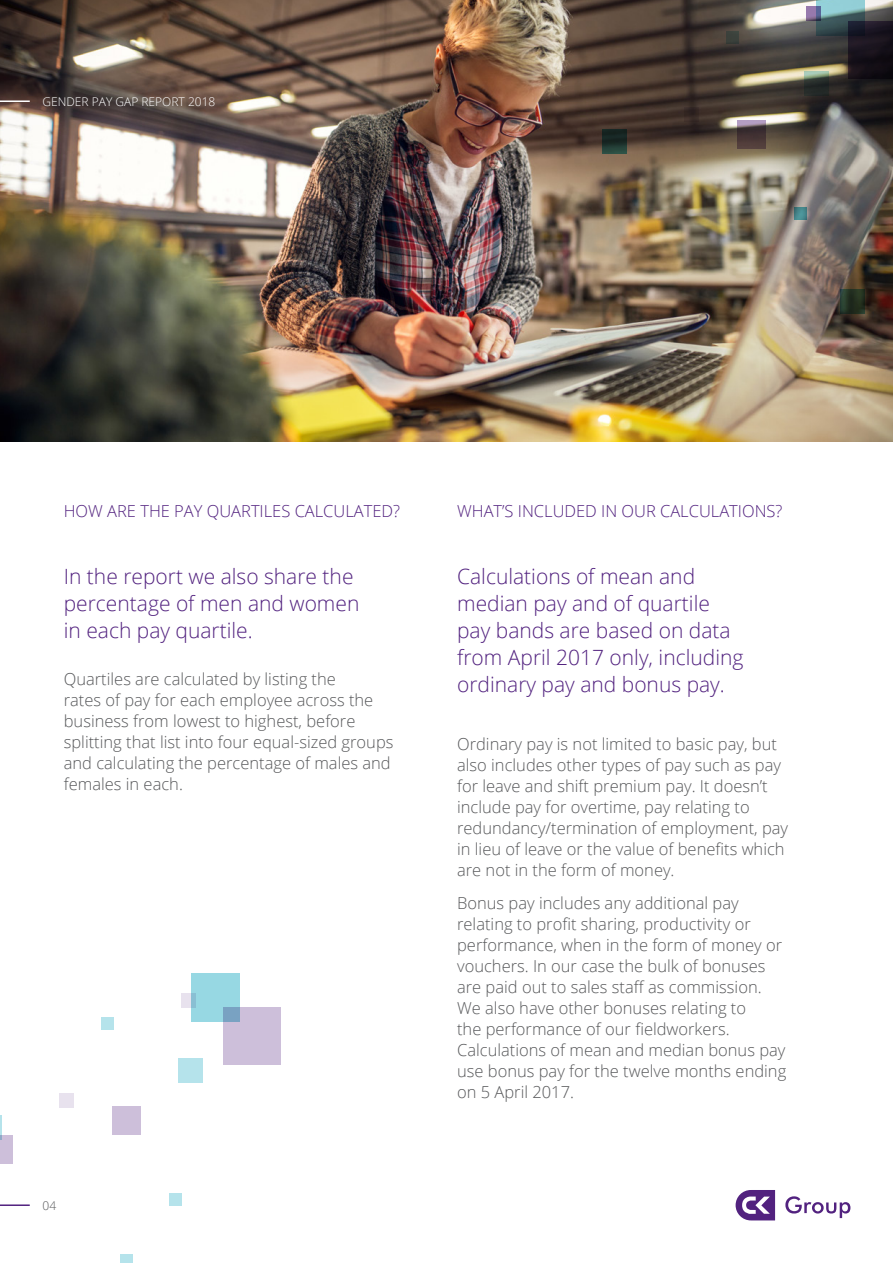
<style>
.page{position:relative;width:893px;height:1263px;background:#fff}
.page>*{position:absolute;margin:0;border:0;box-sizing:border-box;transform-origin:0 0}
.t1{font:300 21px/27px "Open Sans";color:#52227f}
.t2{font:300 16.5px/21px "Open Sans";color:#57585a}
.t3{font:300 16.5px "Open Sans";color:#52227f}
.t4{font:300 12px "Open Sans";color:#fff}
.t5{font:300 12px "Open Sans";color:#57585a}
</style>
<div class="page">
<img style="left:0;top:0;width:893px;height:442px">
<svg style="left:736px;top:1190px;width:39px;height:30px"></svg>
<svg style="left:785px;top:1196px;width:65px;height:22px"></svg>
<hr style="left:0;top:1204px;width:30px;height:2px;background:#52227f">
<hr style="left:0;top:100px;width:30px;height:2px;background:#fff">
<svg style="left:816px;top:0;width:48px;height:35px"></svg>
<div style="left:191px;top:974px;width:48px;height:48px;background:#97d8e3"></div>
<svg style="left:804px;top:72px;width:24px;height:24px"></svg>
<div style="left:179px;top:1058px;width:24px;height:24px;background:#b5e3eb"></div>
<svg style="left:794px;top:207px;width:12px;height:12px"></svg>
<div style="left:169px;top:1193px;width:12px;height:12px;background:#b5e3eb"></div>
<div style="left:120px;top:1255px;width:12px;height:8px;background:#b5e3eb"></div>
<svg style="left:840px;top:289px;width:24px;height:24px"></svg>
<div style="left:602px;top:129px;width:24px;height:24px;background:linear-gradient(to bottom,#0f1717,#27453c)"></div>
<svg style="left:0;top:1115px;width:1px;height:20px"></svg>
<div style="left:726px;top:31px;width:12px;height:12px;background:#3b413b"></div>
<div style="left:101px;top:1018px;width:12px;height:12px;background:#b5e3eb"></div>
<div style="left:848px;top:21px;width:45px;height:57px;background:linear-gradient(to bottom,#1d1a28,#120c11)"></div>
<svg style="left:223px;top:1007px;width:58px;height:58px;background:#c6bcd8"></svg>
<svg style="left:737px;top:120px;width:29px;height:29px"></svg>
<div style="left:112px;top:1107px;width:29px;height:28px;background:#cdbfda"></div>
<div style="left:0;top:1135px;width:13px;height:29px;background:#cdbfda"></div>
<svg style="left:684px;top:107px;width:15px;height:14px"></svg>
<div style="left:59px;top:1093px;width:14px;height:15px;background:#e8e2ee"></div>
<svg style="left:806px;top:6px;width:15px;height:15px"></svg>
<svg style="left:181px;top:993px;width:15px;height:14px"></svg>
<p class="t4" style="left:43px;top:93px;width:174px">GENDER PAY GAP REPORT 2018</p>
<p class="t3" style="left:64px;top:500px;width:338px">HOW ARE THE PAY QUARTILES CALCULATED?</p>
<p class="t3" style="left:457px;top:500px;width:327px">WHAT’S INCLUDED IN OUR CALCULATIONS?</p>
<p class="t1" style="left:64px;top:562px;width:297px">In the report we also share the percentage of men and women in each pay quartile.</p>
<p class="t1" style="left:457px;top:562px;width:288px">Calculations of mean and median pay and of quartile pay bands are based on data from April 2017 only, including ordinary pay and bonus pay.</p>
<p class="t2" style="left:64px;top:668px;width:331px">Quartiles are calculated by listing the<br>rates of pay for each employee across the business from lowest to highest, before splitting that list into four equal-sized groups and calculating the percentage of males and females in each.</p>
<p class="t2" style="left:457px;top:733px;width:333px">Ordinary pay is not limited to basic pay, but also includes other types of pay such as pay for leave and shift premium pay. It doesn’t include pay for overtime, pay relating to redundancy/termination of employment, pay in lieu of leave or the value of benefits which are not in the form of money.</p>
<p class="t2" style="left:457px;top:892px;width:331px">Bonus pay includes any additional pay relating to profit sharing, productivity or performance, when in the form of money or vouchers. In our case the bulk of bonuses are paid out to sales staff as commission.<br>We also have other bonuses relating to<br>the performance of our fieldworkers.<br>Calculations of mean and median bonus pay use bonus pay for the twelve months ending on 5 April 2017.</p>
<p class="t5" style="left:43px;top:1197px;width:15px">04</p>
</div>
